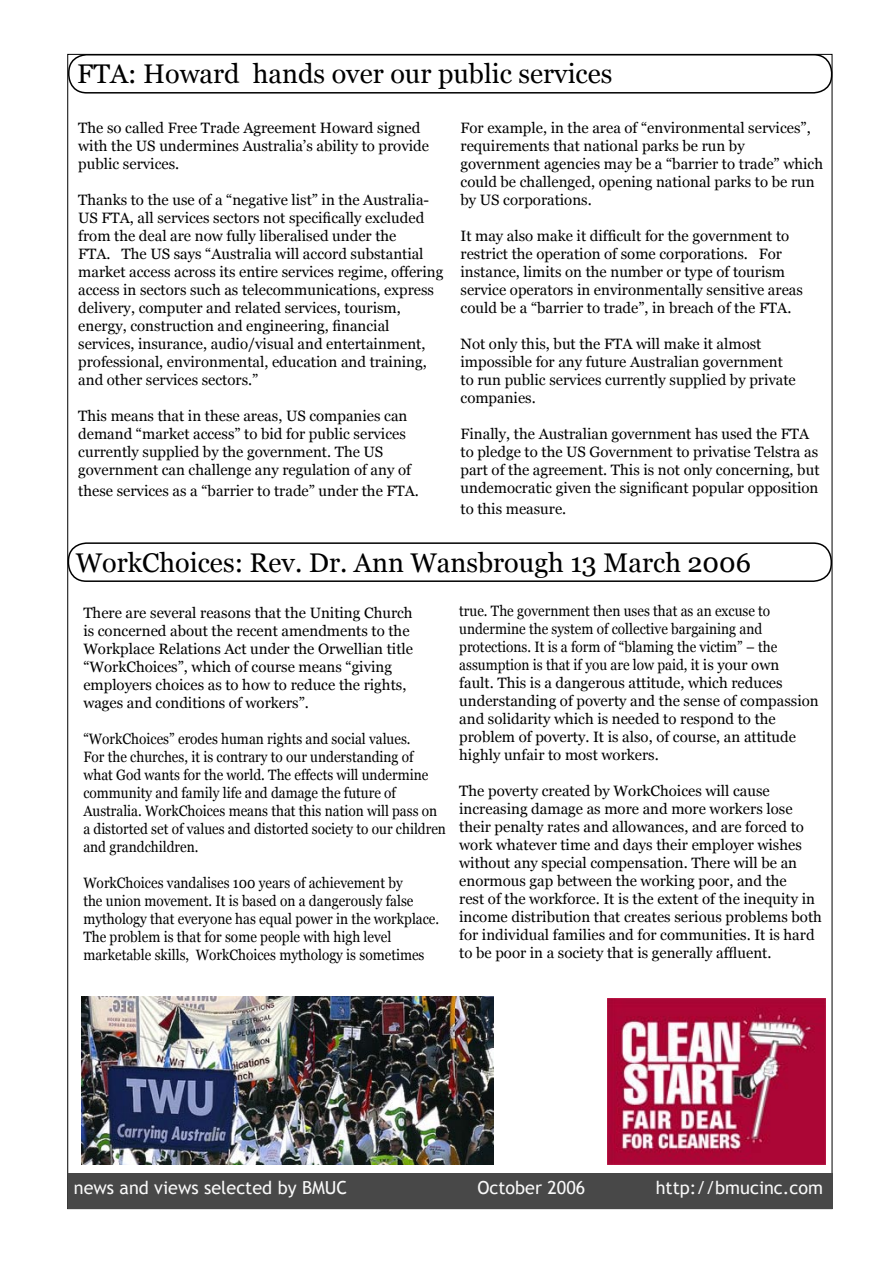
<style>
.page{position:relative;width:893px;height:1263px;background:#fff}
.page>*{position:absolute;margin:0;border:0;box-sizing:border-box;transform-origin:0 0}
.t1{font:27px "Georgia";color:#000}
.t2{font:18px "Trebuchet MS";color:#f9f9f9}
.t3{font:15px/18px "Georgia";color:#000}
.t4{font:15px/18px "Georgia";color:#000;scale:.91 1}
</style>
<div class="page">
<div style="left:68px;top:1174px;width:764px;height:35px;background:#484848"></div>
<svg style="left:67px;top:53px;width:766px;height:40px"></svg>
<img style="left:607px;top:999px;width:218px;height:165px">
<img style="left:81px;top:997px;width:412px;height:167px">
<svg style="left:67px;top:542px;width:766px;height:39px"></svg>
<h1 class="t1" style="left:77px;top:59px;width:537px">FTA: Howard hands over our public services</h1>
<p class="t3" style="left:78px;top:118px;width:352px">The so called Free Trade Agreement Howard signed with the US undermines Australia’s ability to provide public services.</p>
<p class="t3" style="left:78px;top:190px;width:367px">Thanks to the use of a “negative list” in the Australia-US FTA, all services sectors not specifically excluded from the deal are now fully liberalised under the<br>FTA. The US says “Australia will accord substantial market access across its entire services regime, offering access in sectors such as telecommunications, express delivery, computer and related services, tourism, energy, construction and engineering, financial services, insurance, audio/visual and entertainment, professional, environmental, education and training, and other services sectors.”</p>
<p class="t3" style="left:78px;top:406px;width:334px">This means that in these areas, US companies can demand “market access” to bid for public services currently supplied by the government. The US government can challenge any regulation of any of</p>
<p class="t3" style="left:78px;top:482px;width:342px">these services as a “barrier to trade” under the FTA.</p>
<p class="t3" style="left:460px;top:118px;width:364px">For example, in the area of “environmental services”, requirements that national parks be run by government agencies may be a “barrier to trade” which could be challenged, opening national parks to be run by US corporations.</p>
<p class="t3" style="left:460px;top:226px;width:344px">It may also make it difficult for the government to restrict the operation of some corporations. For instance, limits on the number or type of tourism service operators in environmentally sensitive areas could be a “barrier to trade”, in breach of the FTA.</p>
<p class="t3" style="left:460px;top:334px;width:337px">Not only this, but the FTA will make it almost impossible for any future Australian government to run public services currently supplied by private companies.</p>
<p class="t3" style="left:460px;top:424px;width:360px">Finally, the Australian government has used the FTA to pledge to the US Government to privatise Telstra as part of the agreement. This is not only concerning, but undemocratic given the significant popular opposition</p>
<p class="t3" style="left:460px;top:500px;width:107px">to this measure.</p>
<h1 class="t1" style="left:76px;top:547px;width:677px">WorkChoices: Rev. Dr. Ann Wansbrough 13 March 2006</h1>
<p class="t3" style="left:83px;top:604px;width:331px">There are several reasons that the Uniting Church is concerned about the recent amendments to the Workplace Relations Act under the Orwellian title “WorkChoices”, which of course means “giving employers choices as to how to reduce the rights, wages and conditions of workers”.</p>
<p class="t4" style="left:83px;top:730px;width:400px">“WorkChoices” erodes human rights and social values.<br>For the churches, it is contrary to our understanding of what God wants for the world. The effects will undermine community and family life and damage the future of Australia. WorkChoices means that this nation will pass on a distorted set of values and distorted society to our children and grandchildren.</p>
<p class="t4" style="left:83px;top:874px;width:393px">WorkChoices vandalises 100 years of achievement by<br>the union movement. It is based on a dangerously false mythology that everyone has equal power in the workplace.<br>The problem is that for some people with high level marketable skills, WorkChoices mythology is sometimes</p>
<p class="t4" style="left:459px;top:601px;width:396px">true. The government then uses that as an excuse to undermine the system of collective bargaining and protections. It is a form of “blaming the victim” – the assumption is that if you are low paid, it is your own<br>fault. This is a dangerous attitude, which reduces understanding of poverty and the sense of compassion and solidarity which is needed to respond to the problem of poverty. It is also, of course, an attitude highly unfair to most workers.</p>
<p class="t3" style="left:459px;top:781px;width:364px">The poverty created by WorkChoices will cause increasing damage as more and more workers lose their penalty rates and allowances, and are forced to work whatever time and days their employer wishes without any special compensation. There will be an enormous gap between the working poor, and the<br>rest of the workforce. It is the extent of the inequity in income distribution that creates serious problems both for individual families and for communities. It is hard to be poor in a society that is generally affluent.</p>
<p class="t2" style="left:74px;top:1177px;width:275px">news and views selected by BMUC</p>
<p class="t2" style="left:477px;top:1177px;width:109px">October 2006</p>
<p class="t2" style="left:656px;top:1177px;width:169px">http://bmucinc.com</p>
</div>
